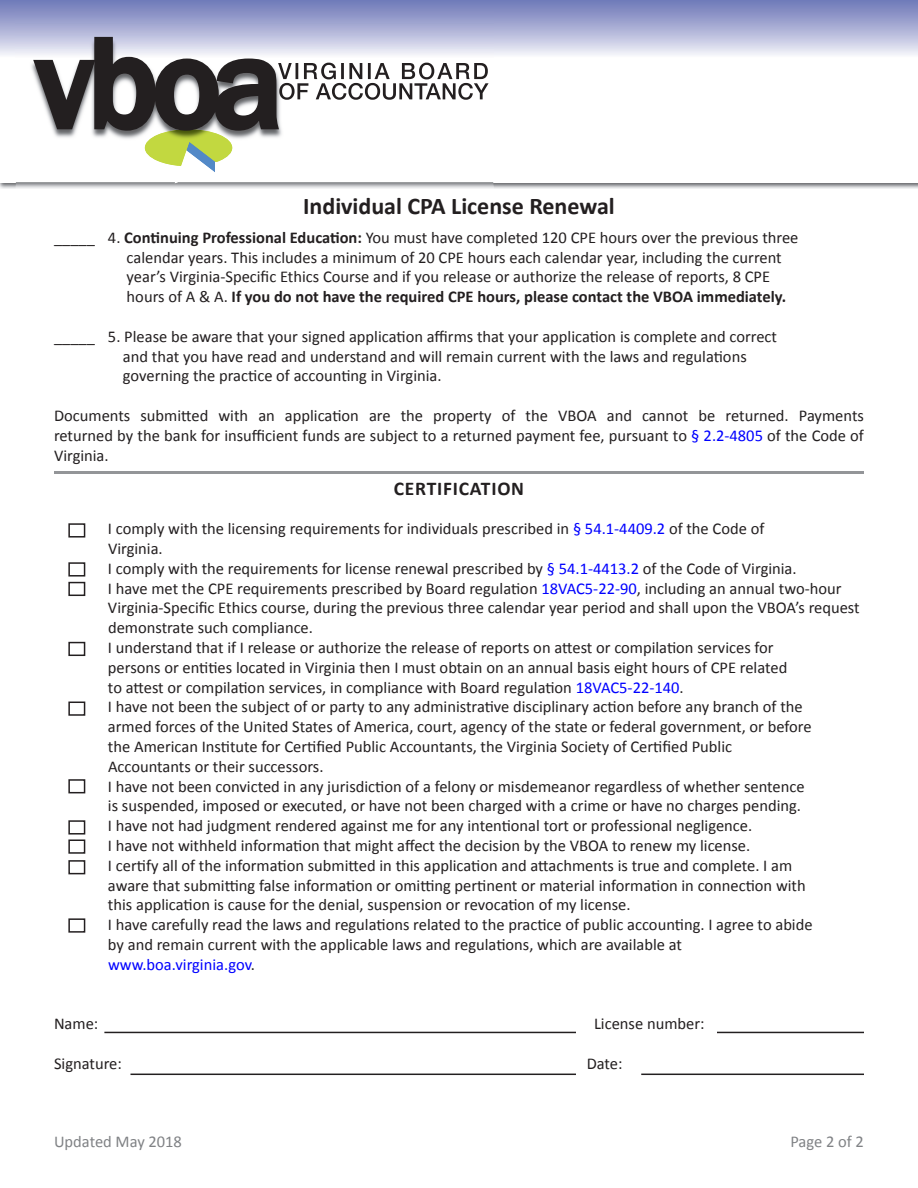
<style>
.page{position:relative;width:918px;height:1188px;background:#fff}
.page>*{position:absolute;margin:0;border:0;box-sizing:border-box;transform-origin:0 0}
.t1{font:500 132.75px "Franklin Gothic";color:#231f20}
.t2{font:700 24px "Calibri";color:#231f20}
.t3{font:700 19.5px "Calibri";letter-spacing:.04em;color:#231f20}
.t4{font:16.5px/19.8px "Calibri";color:#231f20}
.t5{font:16.5px "Calibri";color:#808285}
.t6{font:16.5px "Calibri";color:#00f}
.s1{font-weight:700}
.s2{color:#00f}
.s3{color:#231f20}
</style>
<div class="page">
<svg style="left:0;top:0;width:918px;height:55px;background:#a3a9d2"></svg>
<img style="left:16px;top:10px;width:477px;height:179px">
<svg style="left:30px;top:35px;width:251px;height:148px"></svg>
<hr style="left:54px;top:471px;width:810px;height:3px;background:#939598">
<div style="left:68px;top:839px;width:17px;height:15px;border:2px solid #231f20"></div>
<div style="left:68px;top:860px;width:17px;height:14px;border:2px solid #231f20"></div>
<div style="left:68px;top:918px;width:17px;height:15px;border:2px solid #231f20"></div>
<hr style="left:130px;top:1074px;width:446px;height:1px;background:#231f20">
<hr style="left:641px;top:1074px;width:223px;height:1px;background:#231f20">
<div style="left:68px;top:523px;width:17px;height:15px;border:2px solid #231f20"></div>
<div style="left:68px;top:562px;width:17px;height:15px;border:2px solid #231f20"></div>
<div style="left:68px;top:582px;width:17px;height:14px;border:2px solid #231f20"></div>
<div style="left:68px;top:642px;width:17px;height:14px;border:2px solid #231f20"></div>
<div style="left:68px;top:702px;width:17px;height:14px;border:2px solid #231f20"></div>
<div style="left:68px;top:779px;width:17px;height:14px;border:2px solid #231f20"></div>
<div style="left:68px;top:820px;width:17px;height:15px;border:2px solid #231f20"></div>
<hr style="left:104px;top:1032px;width:472px;height:1px;background:#231f20">
<hr style="left:717px;top:1032px;width:147px;height:1px;background:#231f20">
<p class="t1" style="left:35px;top:1px;width:250px">vboa</p>
<h2 class="t2" style="left:303px;top:191px;width:313px">Individual CPA License Renewal</h2>
<p class="t4" style="left:127px;top:227px;width:673px;text-indent:-73px">_____ 4. <span class="s1">Continuing Professional Education:</span> You must have completed 120 CPE hours over the previous three calendar years. This includes a minimum of 20 CPE hours each calendar year, including the current</p>
<p class="t4" style="left:127px;top:267px;width:661px">year’s Virginia-Specific Ethics Course and if you release or authorize the release of reports, 8 CPE hours of A &amp; A. <span class="s1">If you do not have the required CPE hours, please contact the VBOA immediately.</span></p>
<p class="t4" style="left:54px;top:326px;width:725px">_____ 5. Please be aware that your signed application affirms that your application is complete and correct</p>
<p class="t4" style="left:123px;top:346px;width:625px">and that you have read and understand and will remain current with the laws and regulations</p>
<p class="t4" style="left:123px;top:366px;width:320px">governing the practice of accounting in Virginia.</p>
<p class="t4" style="left:54px;top:406px;width:812px">Documents submitted with an application are the property of the VBOA and cannot be returned. Payments</p>
<p class="t4" style="left:54px;top:425px;width:811px">returned by the bank for insufficient funds are subject to a returned payment fee, pursuant to <span class="s2">§ 2.2-4805</span> of the Code of<br>Virginia.</p>
<p class="t3" style="left:394px;top:476px;width:132px">CERTIFICATION</p>
<p class="t4" style="left:108px;top:519px;width:658px">I comply with the licensing requirements for individuals prescribed in <span class="s2">§ 54.1-4409.2</span> of the Code of</p>
<p class="t4" style="left:108px;top:539px;width:56px">Virginia.</p>
<p class="t4" style="left:108px;top:559px;width:690px">I comply with the requirements for license renewal prescribed by <span class="s2">§ 54.1-4413.2</span> of the Code of Virginia.</p>
<p class="t4" style="left:108px;top:578px;width:753px">I have met the CPE requirements prescribed by Board regulation <span class="s2">18VAC5-22-90</span>, including an annual two-hour<br>Virginia-Specific Ethics course, during the previous three calendar year period and shall upon the VBOA’s request demonstrate such compliance.</p>
<p class="t4" style="left:108px;top:638px;width:667px">I understand that if I release or authorize the release of reports on attest or compilation services for</p>
<p class="t4" style="left:108px;top:658px;width:681px">persons or entities located in Virginia then I must obtain on an annual basis eight hours of CPE related to attest or compilation services, in compliance with Board regulation <span class="s2">18VAC5-22-140</span>.</p>
<p class="t4" style="left:108px;top:697px;width:696px">I have not been the subject of or party to any administrative disciplinary action before any branch of the</p>
<p class="t4" style="left:108px;top:717px;width:705px">armed forces of the United States of America, court, agency of the state or federal government, or before</p>
<p class="t4" style="left:108px;top:737px;width:626px">the American Institute for Certified Public Accountants, the Virginia Society of Certified Public</p>
<p class="t4" style="left:108px;top:757px;width:217px">Accountants or their successors.</p>
<p class="t4" style="left:108px;top:776px;width:698px">I have not been convicted in any jurisdiction of a felony or misdemeanor regardless of whether sentence</p>
<p class="t4" style="left:108px;top:796px;width:695px">is suspended, imposed or executed, or have not been charged with a crime or have no charges pending.</p>
<p class="t4" style="left:108px;top:816px;width:646px">I have not had judgment rendered against me for any intentional tort or professional negligence.</p>
<p class="t4" style="left:108px;top:836px;width:644px">I have not withheld information that might affect the decision by the VBOA to renew my license.</p>
<p class="t4" style="left:108px;top:856px;width:686px">I certify all of the information submitted in this application and attachments is true and complete. I am</p>
<p class="t4" style="left:108px;top:875px;width:699px">aware that submitting false information or omitting pertinent or material information in connection with</p>
<p class="t4" style="left:108px;top:895px;width:524px">this application is cause for the denial, suspension or revocation of my license.</p>
<p class="t4" style="left:108px;top:915px;width:706px">I have carefully read the laws and regulations related to the practice of public accounting. I agree to abide</p>
<p class="t4" style="left:108px;top:935px;width:576px">by and remain current with the applicable laws and regulations, which are available at</p>
<p class="t6" style="left:108px;top:954px;width:149px">www.boa.virginia.gov<span class="s3">.</span></p>
<p class="t4" style="left:54px;top:1014px;width:46px">Name:</p>
<p class="t4" style="left:594px;top:1014px;width:112px">License number:</p>
<p class="t4" style="left:54px;top:1054px;width:69px">Signature:</p>
<p class="t4" style="left:587px;top:1054px;width:37px">Date:</p>
<p class="t5" style="left:54px;top:1131px;width:129px">Updated May 2018</p>
<p class="t5" style="left:790px;top:1131px;width:75px">Page 2 of 2</p>
</div>
